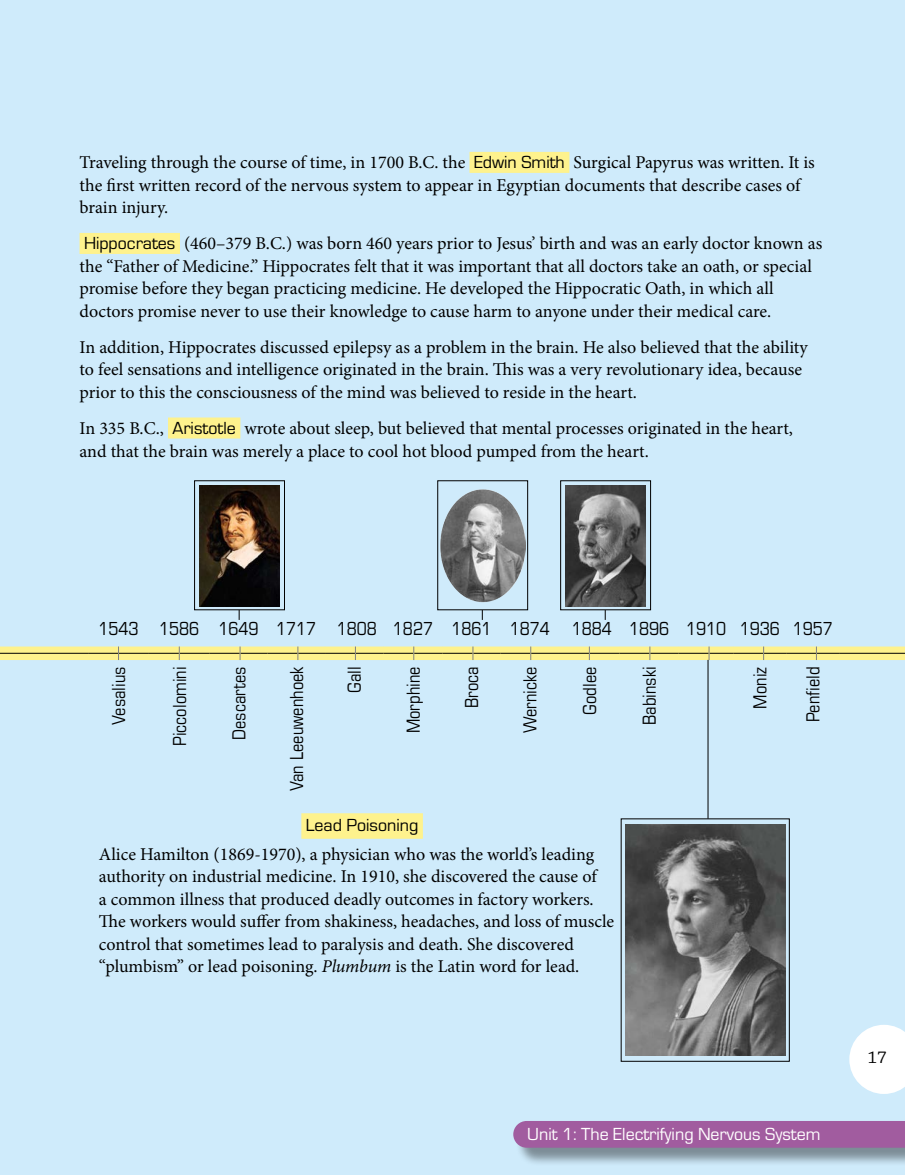
<style>
.page{position:relative;width:905px;height:1175px;background:#cfebfb}
.page>*{position:absolute;margin:0;border:0;box-sizing:border-box;transform-origin:0 0}
.t1{font:18px/22.5px "Minion Pro";color:#000}
.t2{font:condensed 18px "Eurostile LT Std";color:#000}
.t3{font:18px "Eurostile";color:#fff}
.t4{font:18px "Eurostile";color:#000}
.t5{font:18px "Chaparral Pro";color:#000}
.s1{font-family:"Eurostile"}
.s2{font-style:italic}
</style>
<div class="page">
<svg style="left:0;top:646px;width:905px;height:14px"></svg>
<div style="left:469px;top:152px;width:100px;height:21px;background:#fef28d"></div>
<div style="left:80px;top:233px;width:100px;height:21px;background:#fef28d"></div>
<div style="left:168px;top:417px;width:72px;height:21px;background:#fef28d"></div>
<div style="left:194px;top:480px;width:91px;height:130px;border:1px solid #000"></div>
<div style="left:560px;top:480px;width:90px;height:130px;border:1px solid #000"></div>
<img style="left:440px;top:489px;width:85px;height:113px">
<div style="left:437px;top:480px;width:91px;height:130px;border:1px solid #000"></div>
<img style="left:625px;top:824px;width:160px;height:231px">
<div style="left:301px;top:813px;width:122px;height:25px;background:#fef28d"></div>
<img style="left:199px;top:485px;width:81px;height:121px">
<img style="left:565px;top:485px;width:81px;height:121px">
<hr style="left:707px;top:660px;width:1px;height:158px;background:#000">
<svg style="left:849px;top:1025px;width:56px;height:69px"></svg>
<div style="left:516px;top:1123px;width:389px;height:43px;background:#000;opacity:.4"></div>
<div style="left:513px;top:1121px;width:392px;height:26px;background:#a15c9f"></div>
<p class="t1" style="left:80px;top:151px;width:736px">Traveling through the course of time, in 1700 B.C. the <span class="s1">Edwin Smith</span> Surgical Papyrus was written. It is the first written record of the nervous system to appear in Egyptian documents that describe cases of brain injury.</p>
<p class="t1" style="left:80px;top:232px;width:744px"><span class="s1">Hippocrates</span> (460–379 B.C.) was born 460 years prior to Jesus’ birth and was an early doctor known as the “Father of Medicine.” Hippocrates felt that it was important that all doctors take an oath, or special promise before they began practicing medicine. He developed the Hippocratic Oath, in which all doctors promise never to use their knowledge to cause harm to anyone under their medical care.</p>
<p class="t1" style="left:80px;top:336px;width:729px">In addition, Hippocrates discussed epilepsy as a problem in the brain. He also believed that the ability to feel sensations and intelligence originated in the brain. This was a very revolutionary idea, because prior to this the consciousness of the mind was believed to reside in the heart.</p>
<p class="t1" style="left:80px;top:417px;width:715px">In 335 B.C., <span class="s1">Aristotle</span> wrote about sleep, but believed that mental processes originated in the heart, and that the brain was merely a place to cool hot blood pumped from the heart.</p>
<p class="t2" style="left:98px;top:618px;width:735px">1543 1586 1649 1717 1808 1827 1861 1874 1884 1896 1910 1936 1957</p>
<p class="t2" style="left:108px;top:725px;width:60px;rotate:-90deg">Vesalius</p>
<p class="t2" style="left:169px;top:746px;width:81px;rotate:-90deg">Piccolomini</p>
<p class="t2" style="left:228px;top:740px;width:75px;rotate:-90deg">Descartes</p>
<p class="t2" style="left:286px;top:791px;width:126px;rotate:-90deg">Van Leeuwenhoek</p>
<p class="t2" style="left:344px;top:693px;width:28px;rotate:-90deg">Gall</p>
<p class="t2" style="left:402px;top:733px;width:68px;rotate:-90deg">Morphine</p>
<p class="t2" style="left:461px;top:708px;width:43px;rotate:-90deg">Broca</p>
<p class="t2" style="left:519px;top:733px;width:68px;rotate:-90deg">Wernicke</p>
<p class="t2" style="left:579px;top:715px;width:50px;rotate:-90deg">Godlee</p>
<p class="t2" style="left:638px;top:725px;width:60px;rotate:-90deg">Babinski</p>
<p class="t2" style="left:749px;top:708px;width:43px;rotate:-90deg">Moniz</p>
<p class="t2" style="left:802px;top:722px;width:57px;rotate:-90deg">Penfield</p>
<p class="t4" style="left:306px;top:815px;width:114px">Lead Poisoning</p>
<p class="t1" style="left:99px;top:843px;width:517px">Alice Hamilton (1869-1970), a physician who was the world’s leading authority on industrial medicine. In 1910, she discovered the cause of<br>a common illness that produced deadly outcomes in factory workers.<br>The workers would suffer from shakiness, headaches, and loss of muscle control that sometimes lead to paralysis and death. She discovered “plumbism” or lead poisoning. <span class="s2">Plumbum</span> is the Latin word for lead.</p>
<p class="t3" style="left:527px;top:1124px;width:295px">Unit 1: The Electrifying Nervous System</p>
<p class="t5" style="left:867px;top:1047px;width:20px">17</p>
</div>
